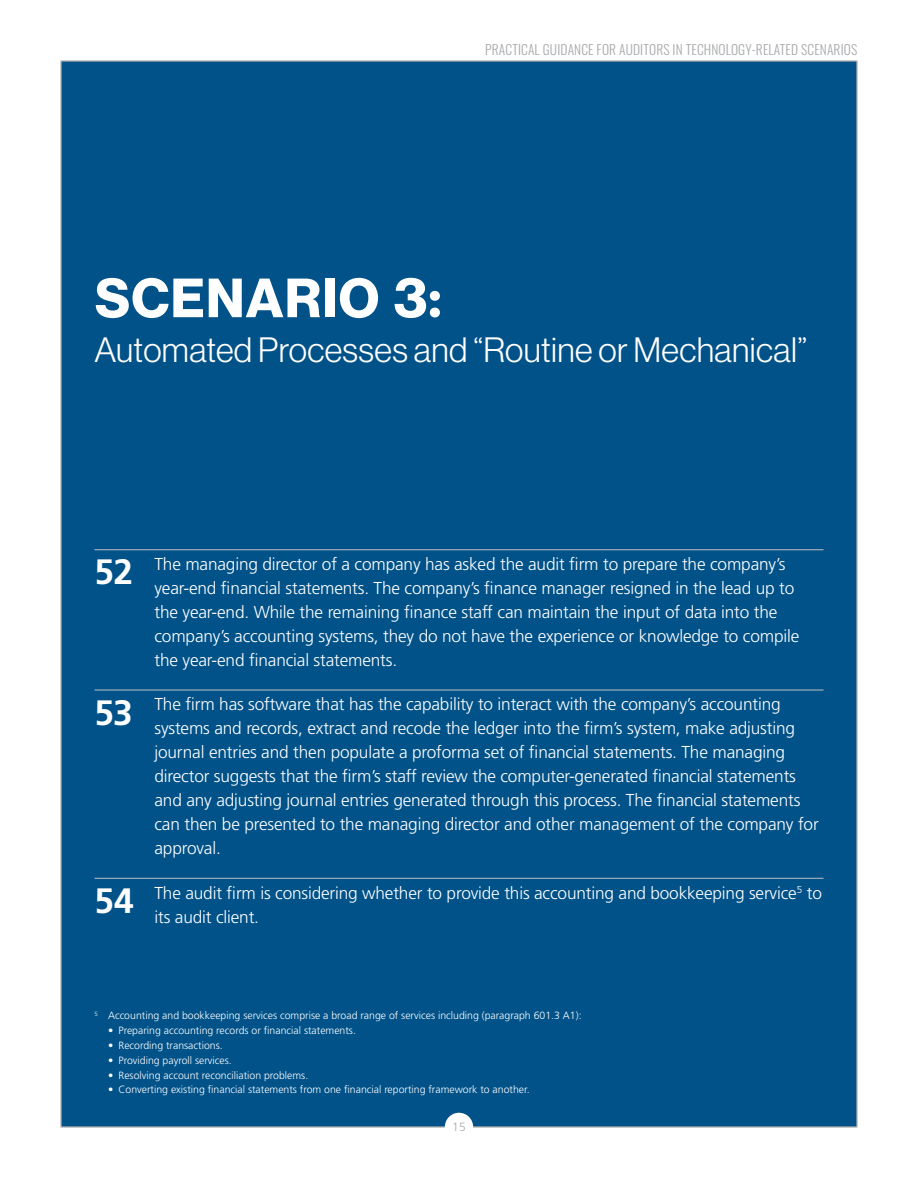
<style>
.page{position:relative;width:918px;height:1188px;background:#fff}
.page>*{position:absolute;margin:0;border:0;box-sizing:border-box;transform-origin:0 0}
.t1{font:700 54px "Volta Modern Display 75";letter-spacing:.025em;color:#fff}
.t2{font:700 35.25px "Frutiger LT Std";color:#fff}
.t3{font:300 34.5px "Volta Modern Display 45";letter-spacing:.01em;color:#fff}
.t4{font:300 17.25px/24px "Frutiger LT Std";letter-spacing:-.01em;color:#fff}
.t5{font:300 13.5px "Oswald";letter-spacing:.01em;color:#a7a9ac}
.t6{font:300 12px "Frutiger LT Std";color:#a7a9ac}
.t7{font:300 10.5px "Frutiger LT Std";color:#fff}
.s1{font-weight:700;font-size:14.25px;color:#005289}
</style>
<div class="page">
<div style="left:61px;top:61px;width:796px;height:1066px;background:#005289;border:1px solid #a7a9ac"></div>
<hr style="left:94px;top:550px;width:730px;height:1px;background:#c0c2c4">
<hr style="left:94px;top:690px;width:730px;height:1px;background:#c0c2c4">
<hr style="left:94px;top:878px;width:730px;height:1px;background:#c0c2c4">
<div style="left:445px;top:1113px;width:28px;height:28px;background:#fff;border-radius:50%"></div>
<p class="t5" style="left:485px;top:37px;width:374px">PRACTICAL GUIDANCE FOR AUDITORS IN TECHNOLOGY-RELATED SCENARIOS</p>
<h1 class="t1" style="left:95px;top:267px;width:348px">SCENARIO 3:</h1>
<h3 class="t3" style="left:94px;top:331px;width:714px">Automated Processes and “Routine or Mechanical”</h3>
<p class="t4" style="left:154px;top:553px;width:646px;text-indent:-60px"><span class="s1">52.</span> The managing director of a company has asked the audit firm to prepare the company’s year-end financial statements. The company’s finance manager resigned in the lead up to the year-end. While the remaining finance staff can maintain the input of data into the company’s accounting systems, they do not have the experience or knowledge to compile the year-end financial statements.</p>
<p class="t4" style="left:154px;top:693px;width:666px;text-indent:-60px"><span class="s1">53.</span> The firm has software that has the capability to interact with the company’s accounting systems and records, extract and recode the ledger into the firm’s system, make adjusting journal entries and then populate a proforma set of financial statements. The managing director suggests that the firm’s staff review the computer-generated financial statements and any adjusting journal entries generated through this process. The financial statements can then be presented to the managing director and other management of the company for approval.</p>
<p class="t4" style="left:154px;top:881px;width:669px;text-indent:-60px"><span class="s1">54.</span> The audit firm is considering whether to provide this accounting and bookkeeping service<sup>5</sup> to its audit client.</p>
<h2 class="t2" style="left:94px;top:551px;width:40px">52</h2>
<h2 class="t2" style="left:94px;top:692px;width:40px">53</h2>
<h2 class="t2" style="left:94px;top:880px;width:41px">54</h2>
<p class="t7" style="left:94px;top:1010px;width:489px"><sup>5</sup> Accounting and bookkeeping services comprise a broad range of services including (paragraph 601.3 A1):</p>
<p class="t7" style="left:108px;top:1025px;width:249px">• Preparing accounting records or financial statements.</p>
<p class="t7" style="left:108px;top:1039px;width:116px">• Recording transactions.</p>
<p class="t7" style="left:108px;top:1054px;width:125px">• Providing payroll services.</p>
<p class="t7" style="left:108px;top:1069px;width:202px">• Resolving account reconciliation problems.</p>
<p class="t7" style="left:108px;top:1084px;width:423px">• Converting existing financial statements from one financial reporting framework to another.</p>
<p class="t6" style="left:452px;top:1120px;width:15px">15</p>
</div>
